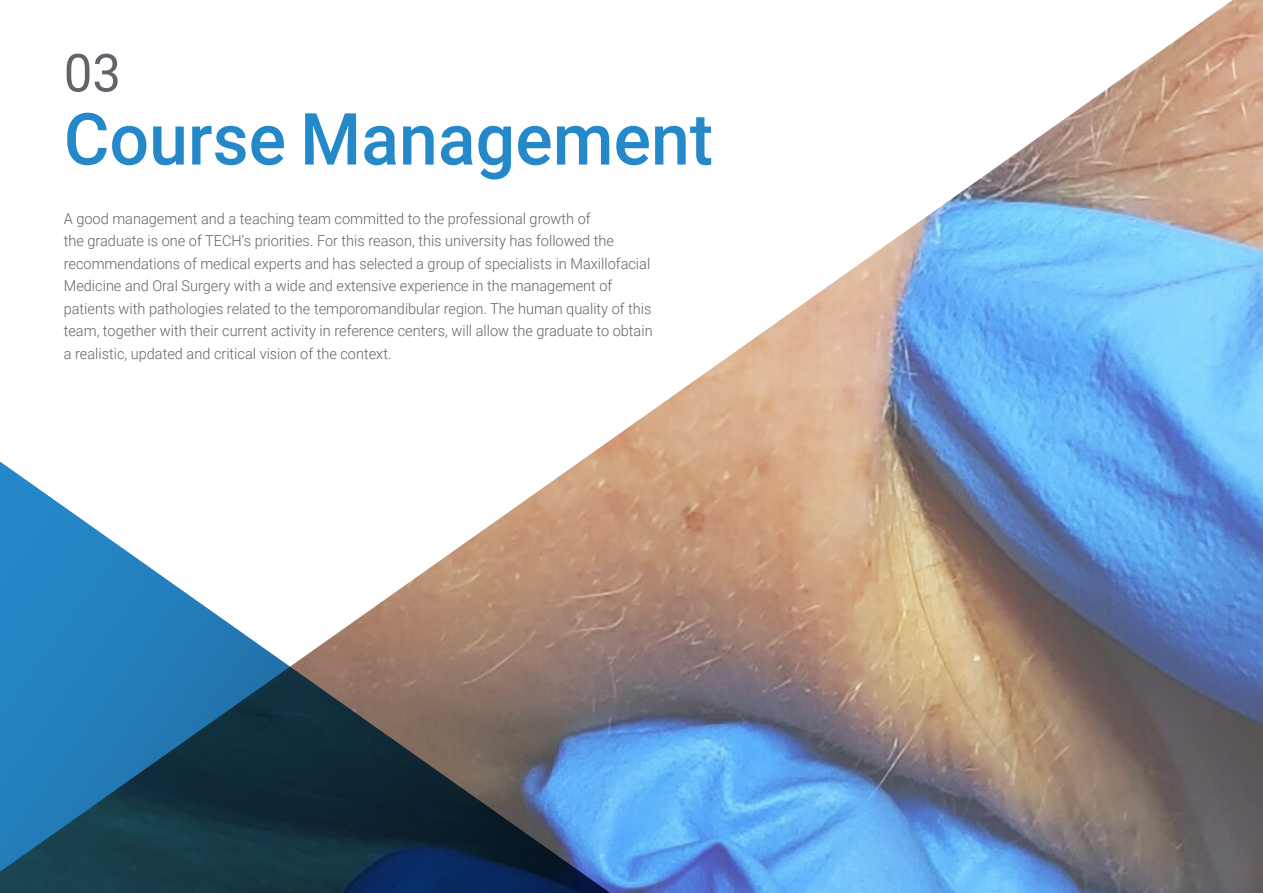
<style>
.page{position:relative;width:1263px;height:893px;background:#fff}
.page>*{position:absolute;margin:0;border:0;box-sizing:border-box;transform-origin:0 0}
.t1{font:500 72px "Roboto";color:#2488c9}
.t2{font:52.5px "Roboto";color:#61646a}
.t3{font:300 15px/22.5px "Roboto";color:#61646a}
</style>
<div class="page">
<img style="left:602px;top:0;width:661px;height:893px">
<svg style="left:0;top:446px;width:640px;height:447px"></svg>
<h2 class="t2" style="left:64px;top:36px;width:59px">03</h2>
<h1 class="t1" style="left:64px;top:89px;width:651px">Course Management</h1>
<p class="t3" style="left:64px;top:207px;width:590px">A good management and a teaching team committed to the professional growth of<br>the graduate is one of TECH's priorities. For this reason, this university has followed the recommendations of medical experts and has selected a group of specialists in Maxillofacial Medicine and Oral Surgery with a wide and extensive experience in the management of patients with pathologies related to the temporomandibular region. The human quality of this team, together with their current activity in reference centers, will allow the graduate to obtain a realistic, updated and critical vision of the context.</p>
</div>
